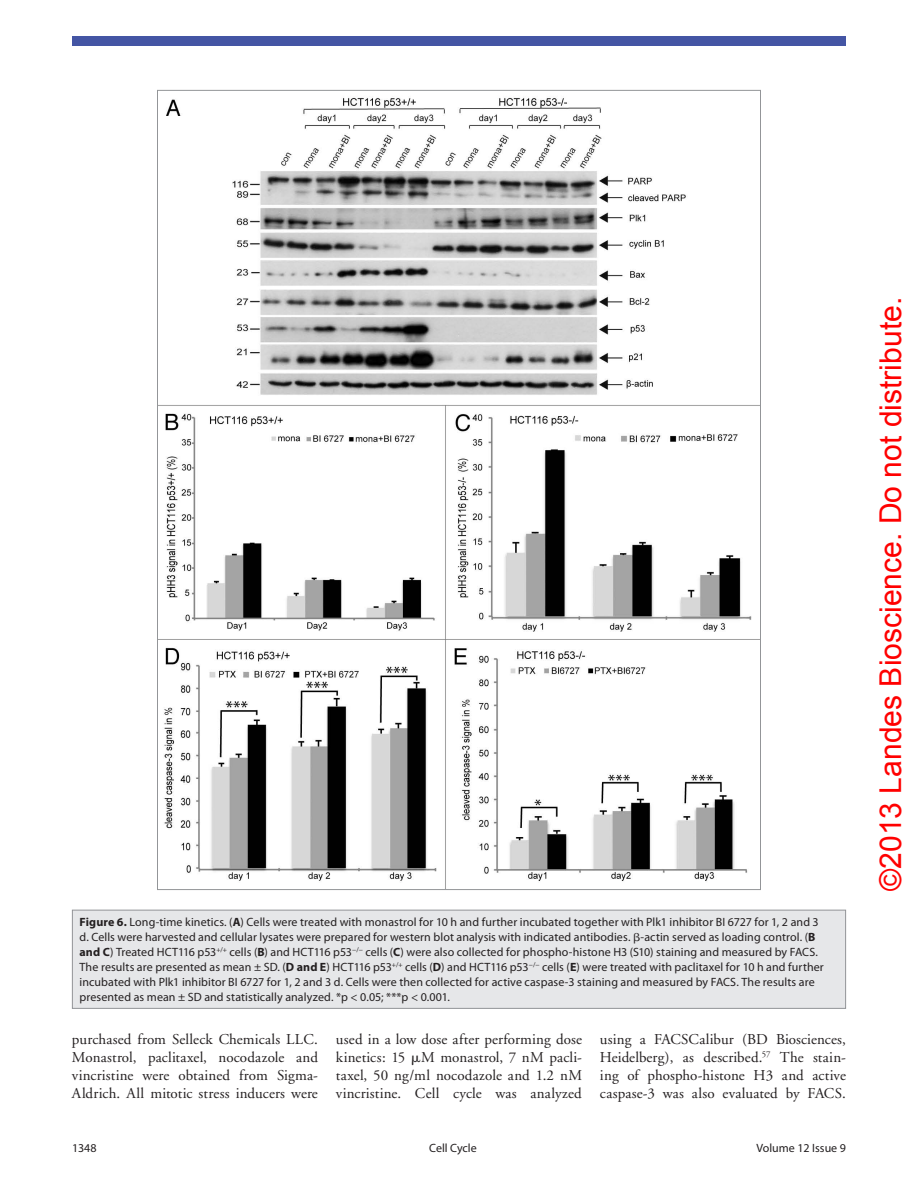
<style>
.page{position:relative;width:918px;height:1188px;background:#fff}
.page>*{position:absolute;margin:0;border:0;box-sizing:border-box;transform-origin:0 0}
.t1{font:30.15px "Arial";color:#f00}
.t2{font:15px/18px "Adobe Garamond";letter-spacing:.01em;color:#231f20;text-align:justify}
.t3{font:12px/15px "Myriad Pro";letter-spacing:.01em;color:#231f20}
.s1{font-weight:700}
.s2{font-family:"Universal Std Greekw Math Pi"}
</style>
<div class="page">
<div style="left:72px;top:36px;width:774px;height:10px;background:#4455a4"></div>
<div style="left:72px;top:910px;width:774px;height:98px;background:#e6e7e9"></div>
<div style="left:72px;top:910px;width:774px;height:99px;border:1px solid #939598"></div>
<img style="left:159px;top:97px;width:600px;height:791px">
<p class="t3" style="left:79px;top:915px;width:746px"><span class="s1">Figure 6.</span> Long-time kinetics. (<span class="s1">A</span>) Cells were treated with monastrol for 10 h and further incubated together with Plk1 inhibitor BI 6727 for 1, 2 and 3 d. Cells were harvested and cellular lysates were prepared for western blot analysis with indicated antibodies. <span class="s2">β</span>-actin served as loading control. (<span class="s1">B and C</span>) Treated HCT116 p53<sup>+/+</sup> cells (<span class="s1">B</span>) and HCT116 p53<sup>−/−</sup> cells (<span class="s1">C</span>) were also collected for phospho-histone H3 (S10) staining and measured by FACS.<br>The results are presented as mean ± SD. (<span class="s1">D and E</span>) HCT116 p53<sup>+/+</sup> cells (<span class="s1">D</span>) and HCT116 p53<sup>−/−</sup> cells (<span class="s1">E</span>) were treated with paclitaxel for 10 h and further incubated with Plk1 inhibitor BI 6727 for 1, 2 and 3 d. Cells were then collected for active caspase-3 staining and measured by FACS. The results are presented as mean ± SD and statistically analyzed. *p &lt; 0.05; ***p &lt; 0.001.</p>
<p class="t2" style="left:72px;top:1031px;width:248px">purchased from Selleck Chemicals LLC.<br>Monastrol, paclitaxel, nocodazole and vincristine were obtained from Sigma-Aldrich. All mitotic stress inducers were</p>
<p class="t2" style="left:336px;top:1031px;width:248px">used in a low dose after performing dose kinetics: 15 <span class="s2">μ</span>M monastrol, 7 nM pacli&shy;taxel, 50 ng/ml nocodazole and 1.2 nM vincristine. Cell cycle was analyzed</p>
<p class="t2" style="left:600px;top:1031px;width:247px">using a FACSCalibur (BD Biosciences, Heidelberg), as described.<sup>57</sup> The stain&shy;ing of phospho-histone H3 and active caspase-3 was also evaluated by FACS.</p>
<p class="t3" style="left:72px;top:1141px;width:26px">1348</p>
<p class="t3" style="left:429px;top:1141px;width:49px">Cell Cycle</p>
<p class="t3" style="left:757px;top:1141px;width:91px">Volume 12 Issue 9</p>
<h1 class="t1" style="left:871px;top:891px;width:595px;rotate:-90deg">©2013 Landes Bioscience. Do not distribute.</h1>
</div>
